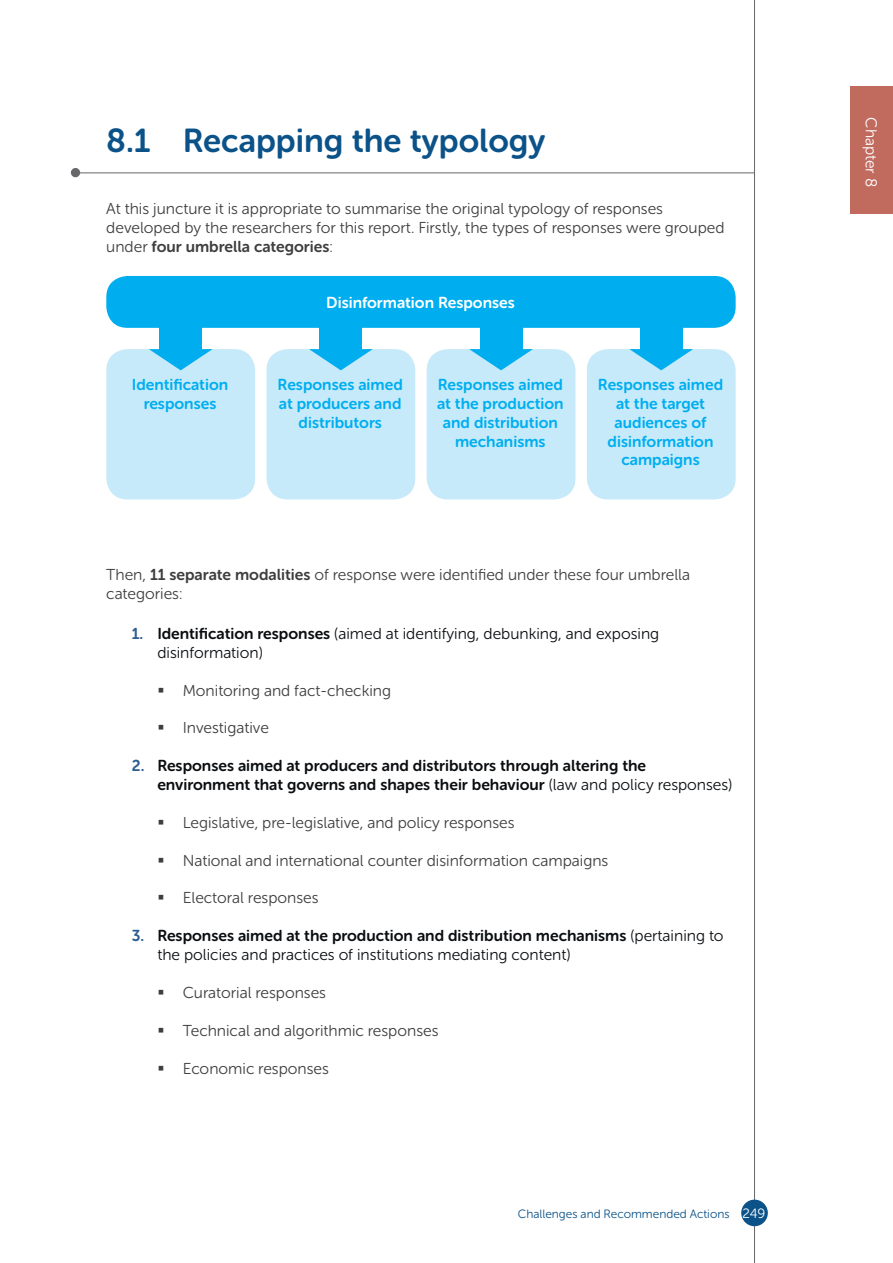
<style>
.page{position:relative;width:893px;height:1263px;background:#fff}
.page>*{position:absolute;margin:0;border:0;box-sizing:border-box;transform-origin:0 0}
.t1{font:33px "Museo Sans Rounded 700";color:#0a5288}
.t2{font:15.75px/18.9px "Museo Sans Rounded 300";color:#3e3e3f}
.t3{font:15.75px/18.9px "Museo Sans Rounded 700";color:#0b0e11}
.t4{font:15.75px/18.9px "Museo Sans Rounded 700";color:#00aeef;text-align:center}
.t5{font:15.75px/18.9px "Museo Sans Rounded 300";color:#0b0e11}
.t6{font:15.75px "Museo Sans Rounded 700";color:#3e3e3f}
.t7{font:15.75px "Museo Sans Rounded 700";color:#fff}
.t8{font:15.75px "Museo Sans Rounded 300";color:#fff}
.t9{font:12px "Museo Sans Rounded 300";color:#0a5288}
.s1{font-family:"Museo Sans Rounded 300"}
.s2{font-family:"Museo Sans Rounded 700"}
.s3{font-family:"Museo Sans Rounded 700";color:#2b5d91}
.s4{color:#2b5d91}
.s5{font-size:13.5px;color:#fff}
</style>
<div class="page">
<hr style="left:754px;top:0;width:1px;height:1263px;background:#67676a">
<div style="left:741px;top:1199px;width:27px;height:27px;background:#0a5288;border-radius:50%"></div>
<div style="left:106px;top:349px;width:149px;height:150px;background:#c6eafa;border-radius:21px"></div>
<div style="left:266px;top:349px;width:149px;height:150px;background:#c6eafa;border-radius:21px"></div>
<div style="left:427px;top:349px;width:148px;height:150px;background:#c6eafa;border-radius:21px"></div>
<div style="left:587px;top:349px;width:149px;height:150px;background:#c6eafa;border-radius:21px"></div>
<div style="left:106px;top:276px;width:630px;height:52px;background:#00aeef;border-radius:21px"></div>
<div style="left:159px;top:323px;width:43px;height:31px;background:#00aeef"></div>
<svg style="left:149px;top:349px;width:64px;height:21px"></svg>
<div style="left:320px;top:323px;width:42px;height:31px;background:#00aeef"></div>
<svg style="left:309px;top:349px;width:64px;height:21px"></svg>
<div style="left:480px;top:323px;width:42px;height:31px;background:#00aeef"></div>
<svg style="left:469px;top:349px;width:64px;height:21px"></svg>
<div style="left:640px;top:323px;width:42px;height:31px;background:#00aeef"></div>
<svg style="left:629px;top:349px;width:64px;height:21px"></svg>
<hr style="left:75px;top:173px;width:679px;height:1px;background:#67676a">
<div style="left:71px;top:168px;width:9px;height:9px;background:#67676a;border-radius:50%"></div>
<div style="left:850px;top:86px;width:43px;height:128px;background:#c16b5f"></div>
<h1 class="t1" style="left:106px;top:123px;width:441px">8.1 Recapping the typology</h1>
<p class="t2" style="left:106px;top:199px;width:620px">At this juncture it is appropriate to summarise the original typology of responses developed by the researchers for this report. Firstly, the types of responses were grouped</p>
<p class="t6" style="left:106px;top:237px;width:228px"><span class="s1">under</span> four umbrella categories<span class="s1">:</span></p>
<p class="t7" style="left:326px;top:294px;width:190px">Disinformation Responses</p>
<p class="t4" style="left:132px;top:375px;width:98px">Identification responses</p>
<p class="t4" style="left:278px;top:375px;width:127px">Responses aimed at producers and distributors</p>
<p class="t4" style="left:437px;top:375px;width:128px">Responses aimed at the production and distribution mechanisms</p>
<p class="t4" style="left:598px;top:375px;width:127px">Responses aimed at the target audiences of disinformation campaigns</p>
<p class="t2" style="left:106px;top:565px;width:585px">Then, <span class="s2">11 separate modalities</span> of response were identified under these four umbrella categories:</p>
<p class="t5" style="left:157px;top:624px;width:503px;text-indent:-26px"><span class="s3">1.</span> <span class="s2">Identification responses</span> (aimed at identifying, debunking, and exposing disinformation)</p>
<p class="t2" style="left:183px;top:681px;width:210px">Monitoring and fact-checking</p>
<p class="t2" style="left:183px;top:719px;width:88px">Investigative</p>
<p class="t3" style="left:157px;top:756px;width:577px;text-indent:-26px"><span class="s4">2.</span> Responses aimed at producers and distributors through altering the environment that governs and shapes their behaviour <span class="s1">(law and policy responses)</span></p>
<p class="t2" style="left:183px;top:813px;width:333px">Legislative, pre-legislative, and policy responses</p>
<p class="t2" style="left:183px;top:851px;width:427px">National and international counter disinformation campaigns</p>
<p class="t2" style="left:183px;top:889px;width:137px">Electoral responses</p>
<p class="t3" style="left:132px;top:926px;width:593px"><span class="s4">3.</span> Responses aimed at the production and distribution mechanisms <span class="s1">(pertaining to</span></p>
<p class="t5" style="left:157px;top:945px;width:415px">the policies and practices of institutions mediating content)</p>
<p class="t2" style="left:183px;top:983px;width:145px">Curatorial responses</p>
<p class="t2" style="left:183px;top:1021px;width:257px">Technical and algorithmic responses</p>
<p class="t2" style="left:183px;top:1059px;width:148px">Economic responses</p>
<p class="t9" style="left:518px;top:1207px;width:249px">Challenges and Recommended Actions <span class="s5">249</span></p>
<p class="t8" style="left:880px;top:117px;width:71px;rotate:90deg">Chapter 8</p>
</div>
